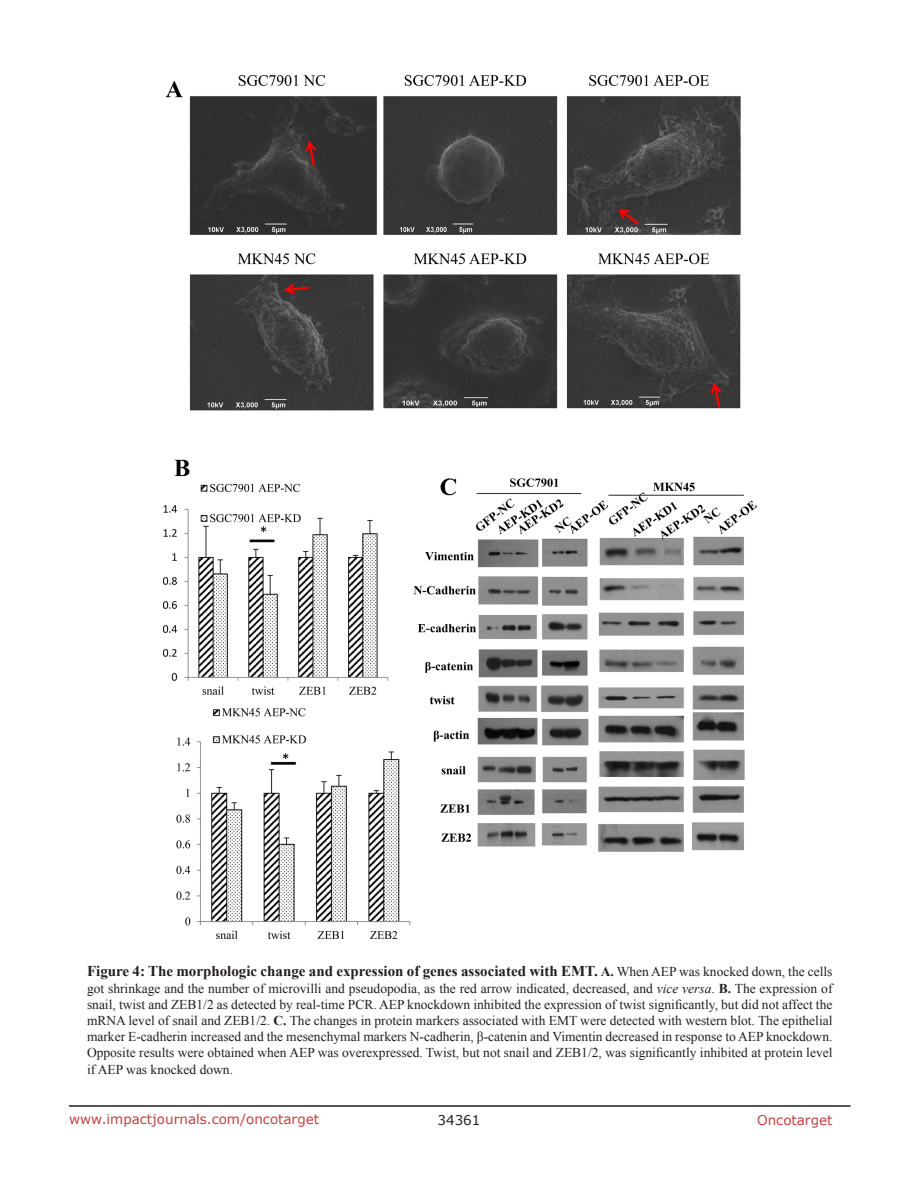
<style>
.page{position:relative;width:918px;height:1188px;background:#fff}
.page>*{position:absolute;margin:0;border:0;box-sizing:border-box;transform-origin:0 0}
.figuretext{font:700 15px "Times New Roman";color:#231f20}
.figuretext-2{font:13.5px/16.2px "Times New Roman";color:#231f20;text-align:justify}
.t1{font:13.5px "Verdana";color:#c24141}
.t2{font:13.5px "Verdana";color:#231f20}
.s1{font-size:13.5px}
.s2{font-weight:400;font-size:13.5px}
.s3{font-style:italic}
.s4{font-weight:700}
</style>
<div class="page">
<hr style="left:69px;top:1105px;width:781px;height:2px;background:#231f20">
<img style="left:163px;top:75px;width:593px;height:864px">
<p class="figuretext" style="left:87px;top:961px;width:747px">Figure 4: The morphologic change and expression of genes associated with EMT. <span class="s1">A.</span> <span class="s2">When AEP was knocked down, the cells</span></p>
<p class="figuretext-2" style="left:87px;top:980px;width:747px">got shrinkage and the number of microvilli and pseudopodia, as the red arrow indicated, decreased, and <span class="s3">vice versa</span>. <span class="s4">B.</span> The expression of snail, twist and ZEB1/2 as detected by real-time PCR. AEP knockdown inhibited the expression of twist significantly, but did not affect the mRNA level of snail and ZEB1/2. <span class="s4">C.</span> The changes in protein markers associated with EMT were detected with western blot. The epithelial marker E-cadherin increased and the mesenchymal markers N-cadherin, β-catenin and Vimentin decreased in response to AEP knockdown.<br>Opposite results were obtained when AEP was overexpressed. Twist, but not snail and ZEB1/2, was significantly inhibited at protein level if AEP was knocked down.</p>
<p class="t1" style="left:69px;top:1110px;width:252px">www.impactjournals.com/oncotarget</p>
<p class="t2" style="left:438px;top:1111px;width:44px">34361</p>
<p class="t1" style="left:757px;top:1111px;width:77px">Oncotarget</p>
</div>
